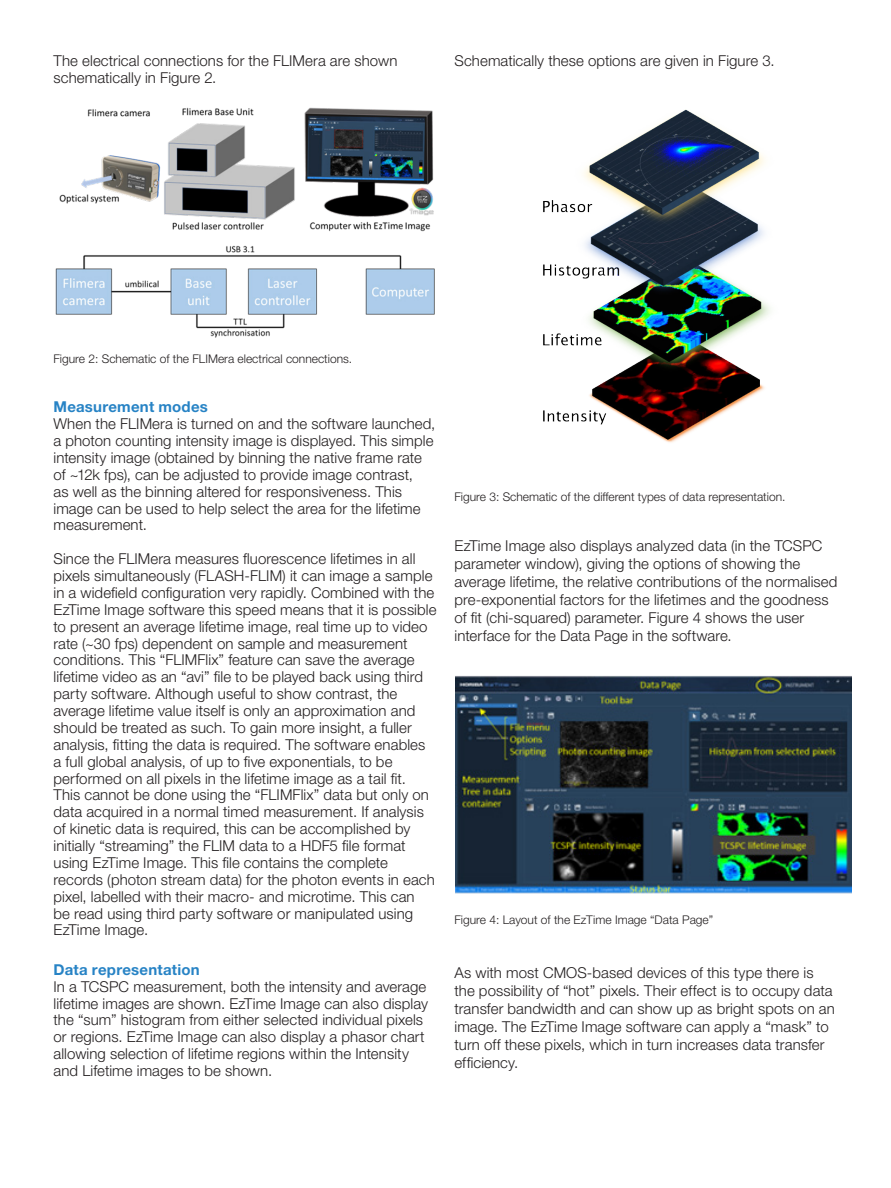
<style>
.page{position:relative;width:891px;height:1188px;background:#fff}
.page>*{position:absolute;margin:0;border:0;box-sizing:border-box;transform-origin:0 0}
.blue_header{font:300 15px/16.8px "Helvetica Neue LT Std";letter-spacing:.005em;color:#231f20}
.blue_header-2{font:700 15px "Helvetica Neue LT Std";letter-spacing:.015em;color:#2783c5}
.blue_header-3{font:300 12px "Helvetica Neue LT Std";color:#231f20}
</style>
<div class="page">
<img style="left:55px;top:107px;width:380px;height:231px">
<img style="left:455px;top:676px;width:397px;height:218px">
<img style="left:543px;top:109px;width:227px;height:334px">
<p class="blue_header" style="left:54px;top:52px;width:346px">The electrical connections for the FLIMera are shown schematically in Figure 2.</p>
<p class="blue_header" style="left:454px;top:52px;width:322px">Schematically these options are given in Figure 3.</p>
<p class="blue_header-3" style="left:54px;top:351px;width:300px">Figure 2: Schematic of the FLIMera electrical connections.</p>
<p class="blue_header-2" style="left:54px;top:398px;width:156px">Measurement modes</p>
<p class="blue_header" style="left:54px;top:415px;width:383px">When the FLIMera is turned on and the software launched, a photon counting intensity image is displayed. This simple intensity image (obtained by binning the native frame rate of ~12k fps), can be adjusted to provide image contrast,<br>as well as the binning altered for responsiveness. This image can be used to help select the area for the lifetime measurement.</p>
<p class="blue_header" style="left:54px;top:550px;width:385px">Since the FLIMera measures fluorescence lifetimes in all pixels simultaneously (FLASH-FLIM) it can image a sample in a widefield configuration very rapidly. Combined with the EzTime Image software this speed means that it is possible to present an average lifetime image, real time up to video rate (~30 fps) dependent on sample and measurement conditions. This “FLIMFlix” feature can save the average lifetime video as an “avi” file to be played back using third party software. Although useful to show contrast, the average lifetime value itself is only an approximation and should be treated as such. To gain more insight, a fuller analysis, fitting the data is required. The software enables a full global analysis, of up to five exponentials, to be performed on all pixels in the lifetime image as a tail fit.<br>This cannot be done using the “FLIMFlix” data but only on data acquired in a normal timed measurement. If analysis of kinetic data is required, this can be accomplished by initially “streaming” the FLIM data to a HDF5 file format using EzTime Image. This file contains the complete records (photon stream data) for the photon events in each pixel, labelled with their macro- and microtime. This can<br>be read using third party software or manipulated using EzTime Image.</p>
<p class="blue_header-2" style="left:54px;top:960px;width:148px">Data representation</p>
<p class="blue_header" style="left:54px;top:978px;width:376px">In a TCSPC measurement, both the intensity and average lifetime images are shown. EzTime Image can also display the “sum” histogram from either selected individual pixels or regions. EzTime Image can also display a phasor chart allowing selection of lifetime regions within the Intensity and Lifetime images to be shown.</p>
<p class="blue_header-3" style="left:454px;top:490px;width:333px">Figure 3: Schematic of the different types of data representation.</p>
<p class="blue_header" style="left:454px;top:536px;width:384px;line-height:18px">EzTime Image also displays analyzed data (in the TCSPC parameter window), giving the options of showing the average lifetime, the relative contributions of the normalised pre-exponential factors for the lifetimes and the goodness of fit (chi-squared) parameter. Figure 4 shows the user interface for the Data Page in the software.</p>
<p class="blue_header-3" style="left:454px;top:913px;width:260px">Figure 4: Layout of the EzTime Image “Data Page”</p>
<p class="blue_header" style="left:454px;top:964px;width:382px;line-height:18px">As with most CMOS-based devices of this type there is the possibility of “hot” pixels. Their effect is to occupy data transfer bandwidth and can show up as bright spots on an image. The EzTime Image software can apply a “mask” to turn off these pixels, which in turn increases data transfer efficiency.</p>
</div>
